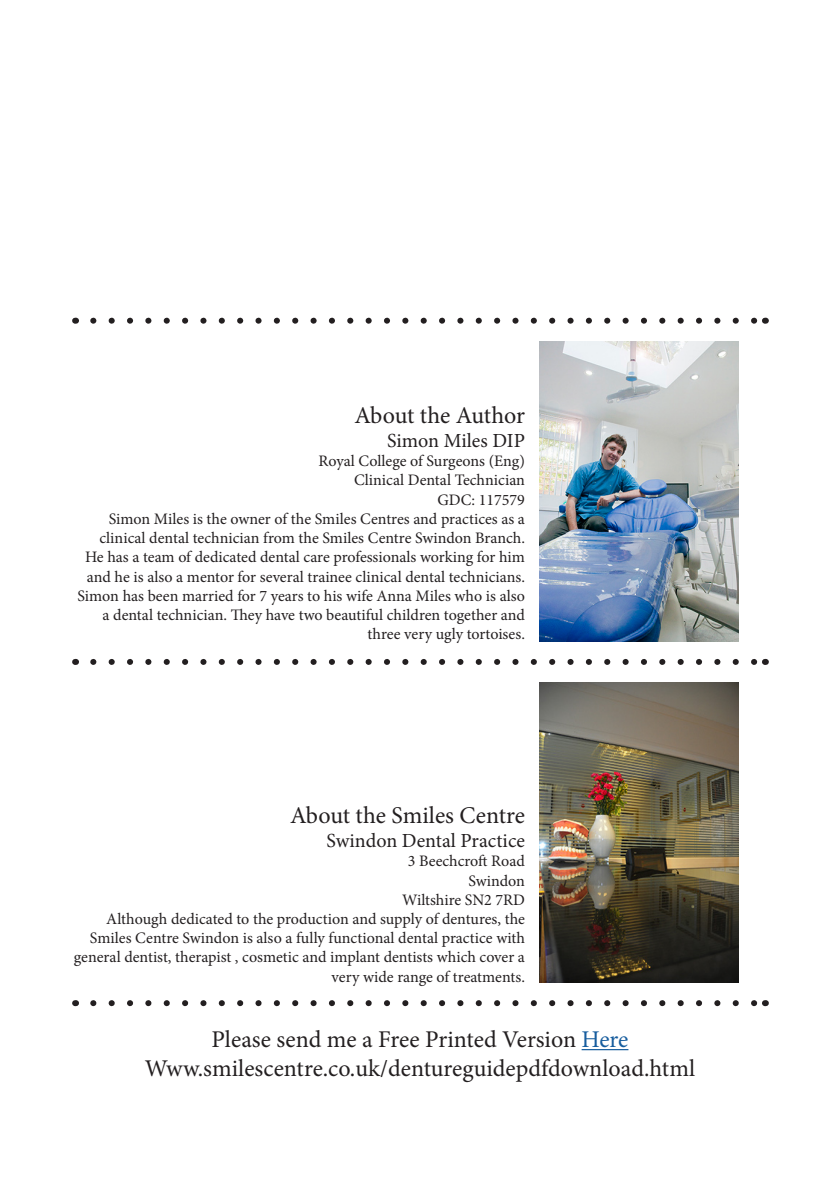
<style>
.page{position:relative;width:840px;height:1191px;background:#fff}
.page>*{position:absolute;margin:0;border:0;box-sizing:border-box;transform-origin:0 0}
.t1{font:24px "Minion Pro";color:#231f20}
.t2{font:20px "Minion Pro";color:#231f20}
.t3{font:16px/19.2px "Minion Pro";color:#231f20;text-align:right}
.s1{color:#175d9e}
</style>
<div class="page">
<svg style="left:93px;top:318px;width:662px;height:6px"></svg>
<svg style="left:93px;top:659px;width:662px;height:6px"></svg>
<svg style="left:93px;top:1000px;width:662px;height:6px"></svg>
<img style="left:539px;top:341px;width:199px;height:300px">
<img style="left:539px;top:682px;width:199px;height:300px">
<hr style="left:581px;top:1049px;width:47px;height:1px;background:#175d9e">
<p class="t1" style="left:354px;top:399px;width:172px">About the Author</p>
<p class="t2" style="left:387px;top:427px;width:139px">Simon Miles DIP</p>
<p class="t3" style="left:318px;top:451px;width:208px">Royal College of Surgeons (Eng)</p>
<p class="t3" style="left:354px;top:471px;width:172px">Clinical Dental Technician</p>
<p class="t3" style="left:437px;top:490px;width:89px">GDC: 117579</p>
<p class="t3" style="left:77px;top:509px;width:449px">Simon Miles is the owner of the Smiles Centres and practices as a clinical dental technician from the Smiles Centre Swindon Branch.<br>He has a team of dedicated dental care professionals working for him and he is also a mentor for several trainee clinical dental technicians.<br>Simon has been married for 7 years to his wife Anna Miles who is also a dental technician. They have two beautiful children together and three very ugly tortoises.</p>
<p class="t1" style="left:290px;top:799px;width:236px">About the Smiles Centre</p>
<p class="t2" style="left:326px;top:827px;width:200px">Swindon Dental Practice</p>
<p class="t3" style="left:407px;top:851px;width:119px">3 Beechcroft Road</p>
<p class="t3" style="left:468px;top:871px;width:58px">Swindon</p>
<p class="t3" style="left:402px;top:890px;width:124px">Wiltshire SN2 7RD</p>
<p class="t3" style="left:74px;top:909px;width:452px">Although dedicated to the production and supply of dentures, the Smiles Centre Swindon is also a fully functional dental practice with general dentist, therapist , cosmetic and implant dentists which cover a very wide range of treatments.</p>
<p class="t1" style="left:211px;top:1023px;width:418px">Please send me a Free Printed Version <span class="s1">Here</span></p>
<p class="t1" style="left:145px;top:1052px;width:551px">Www.smilescentre.co.uk/dentureguidepdfdownload.html</p>
</div>
